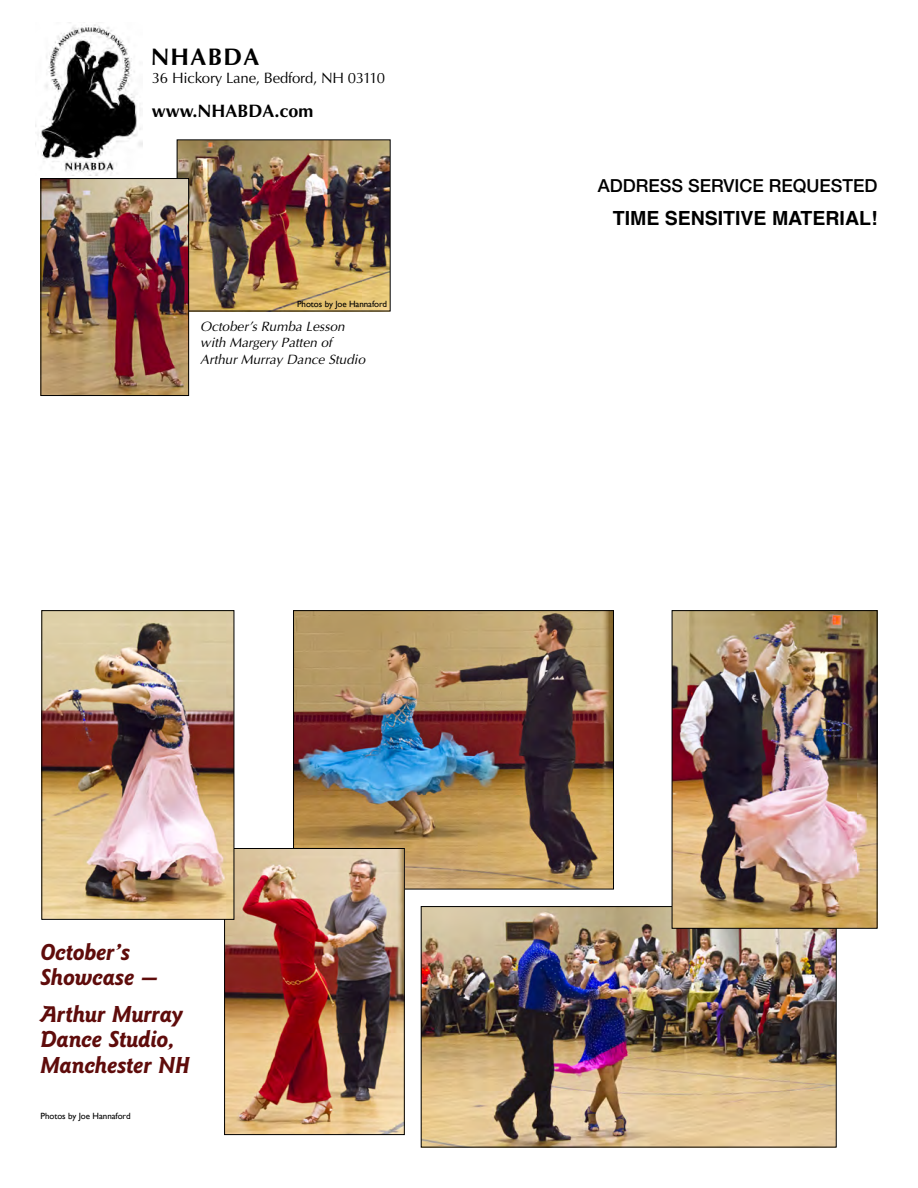
<style>
.page{position:relative;width:918px;height:1188px;background:#fff}
.page>*{position:absolute;margin:0;border:0;box-sizing:border-box;transform-origin:0 0}
.t1{font:italic 700 24px/25.5px "Goudy Sans";letter-spacing:-.01em;color:#5f0c0b}
.t2{font:700 24px "Optima";letter-spacing:.05em;color:#000}
.t3{font:700 19.5px "Helvetica";color:#000}
.t4{font:500 18px "Helvetica Neue";color:#000}
.t5{font:700 18px "Optima";color:#000}
.t6{font:15px "Optima";letter-spacing:-.015em;color:#000}
.t7{font:italic 13.5px/16.4px "Optima";color:#000}
.t8{font:9px "Gill Sans";letter-spacing:-.005em;color:#000}
</style>
<div class="page">
<img style="left:423px;top:908px;width:412px;height:238px">
<div style="left:421px;top:906px;width:416px;height:242px;border:1px solid #000"></div>
<img style="left:674px;top:612px;width:202px;height:315px">
<div style="left:672px;top:610px;width:206px;height:319px;border:1px solid #000"></div>
<img style="left:179px;top:141px;width:210px;height:168px">
<img style="left:295px;top:612px;width:317px;height:275px">
<div style="left:293px;top:610px;width:321px;height:279px;border:1px solid #000"></div>
<img style="left:37px;top:24px;width:106px;height:151px">
<img style="left:226px;top:850px;width:177px;height:283px">
<div style="left:224px;top:848px;width:181px;height:287px;border:1px solid #000"></div>
<img style="left:42px;top:180px;width:145px;height:214px">
<div style="left:40px;top:178px;width:149px;height:218px;border:1px solid #000"></div>
<img style="left:43px;top:612px;width:189px;height:306px">
<div style="left:41px;top:610px;width:193px;height:310px;border:1px solid #000"></div>
<h1 class="t2" style="left:151px;top:47px;width:110px">NHABDA</h1>
<p class="t6" style="left:152px;top:71px;width:235px">36 Hickory Lane, Bedford, NH 03110</p>
<h3 class="t5" style="left:152px;top:103px;width:163px">www.NHABDA.com</h3>
<p class="t8" style="left:297px;top:298px;width:92px">Photos by Joe Hannaford</p>
<p class="t7" style="left:200px;top:319px;width:169px">October’s Rumba Lesson with Margery Patten of<br>Arthur Murray Dance Studio</p>
<h3 class="t4" style="left:598px;top:179px;width:281px">ADDRESS SERVICE REQUESTED</h3>
<h2 class="t3" style="left:613px;top:210px;width:266px">TIME SENSITIVE MATERIAL!</h2>
<h1 class="t1" style="left:40px;top:941px;width:119px">October’s<br>Showcase —</h1>
<h1 class="t1" style="left:40px;top:1002px;width:151px">Arthur Murray<br>Dance Studio,<br>Manchester NH</h1>
<p class="t8" style="left:40px;top:1111px;width:92px">Photos by Joe Hannaford</p>
</div>
